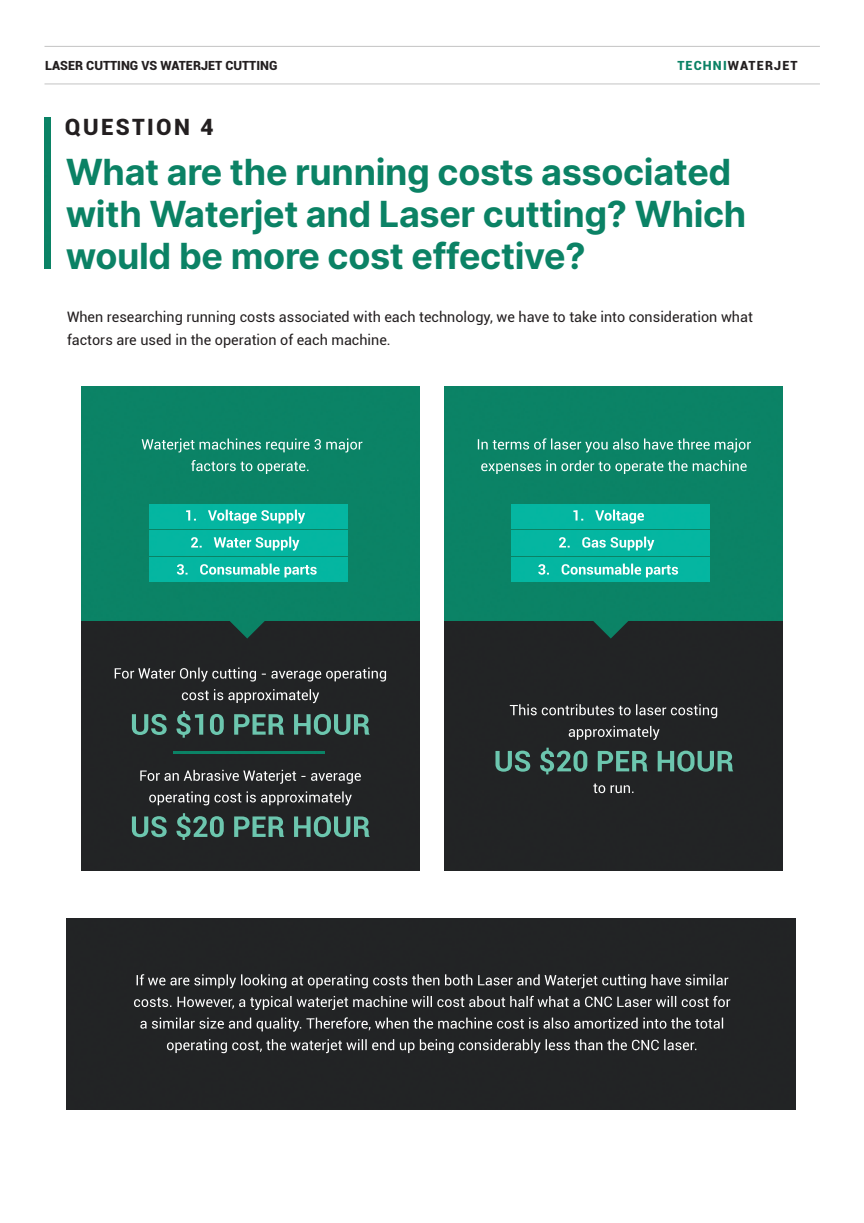
<style>
.page{position:relative;width:864px;height:1223px;background:#fff}
.page>*{position:absolute;margin:0;border:0;box-sizing:border-box;transform-origin:0 0}
.t1{font:900 22.5px "Roboto";letter-spacing:.105em;color:#231f20}
.t2{font:14.4px/22.5px "Roboto";color:#231f20}
.t3{font:700 12.9px "Inter";letter-spacing:-.03em;color:#0b8265}
.t4{font:900 12.6px "Roboto";color:#231f20}
.t5{font:900 12.6px "Roboto";letter-spacing:.09em;color:#231f20}
.s1{color:#0b8265}
</style>
<div class="page">
<img style="left:44px;top:117px;width:7px;height:152px">
<hr style="left:44px;top:46px;width:776px;height:1px;background:#c3c3c3">
<hr style="left:44px;top:83px;width:776px;height:1px;background:#c3c3c3">
<img style="left:81px;top:387px;width:338px;height:483px">
<img style="left:206px;top:582px;width:82px;height:56px">
<div style="left:149px;top:504px;width:199px;height:24px;background:#05b6a1"></div>
<img style="left:149px;top:531px;width:199px;height:24px">
<img style="left:149px;top:557px;width:199px;height:25px">
<img style="left:222px;top:557px;width:50px;height:25px">
<img style="left:142px;top:438px;width:221px;height:11px">
<img style="left:186px;top:509px;width:111px;height:14px">
<img style="left:115px;top:667px;width:271px;height:14px">
<img style="left:140px;top:770px;width:221px;height:14px">
<img style="left:174px;top:751px;width:150px;height:2px">
<img style="left:445px;top:387px;width:338px;height:483px">
<img style="left:570px;top:582px;width:82px;height:56px">
<div style="left:511px;top:504px;width:199px;height:24px;background:#05b6a1"></div>
<img style="left:511px;top:531px;width:199px;height:24px">
<img style="left:511px;top:557px;width:199px;height:25px">
<img style="left:586px;top:557px;width:50px;height:25px">
<img style="left:573px;top:509px;width:71px;height:14px">
<img style="left:478px;top:438px;width:273px;height:11px">
<img style="left:510px;top:704px;width:207px;height:14px">
<img style="left:66px;top:918px;width:730px;height:191px">
<img style="left:140px;top:974px;width:575px;height:11px">
<p class="t4" style="left:45px;top:58px;width:234px">LASER CUTTING VS WATERJET CUTTING</p>
<p class="t5" style="left:677px;top:58px;width:122px"><span class="s1">TECHNI</span>WATERJET</p>
<h1 class="t1" style="left:65px;top:114px;width:150px">QUESTION 4</h1>
<p class="t3" style="left:66px;top:173px;width:667px">What are the running costs associated</p>
<p class="t3" style="left:66px;top:215px;width:682px">with Waterjet and Laser cutting? Which</p>
<p class="t3" style="left:66px;top:257px;width:521px">would be more cost effective?</p>
<p class="t2" style="left:67px;top:307px;width:687px">When researching running costs associated with each technology, we have to take into consideration what factors are used in the operation of each machine.</p>
</div>
